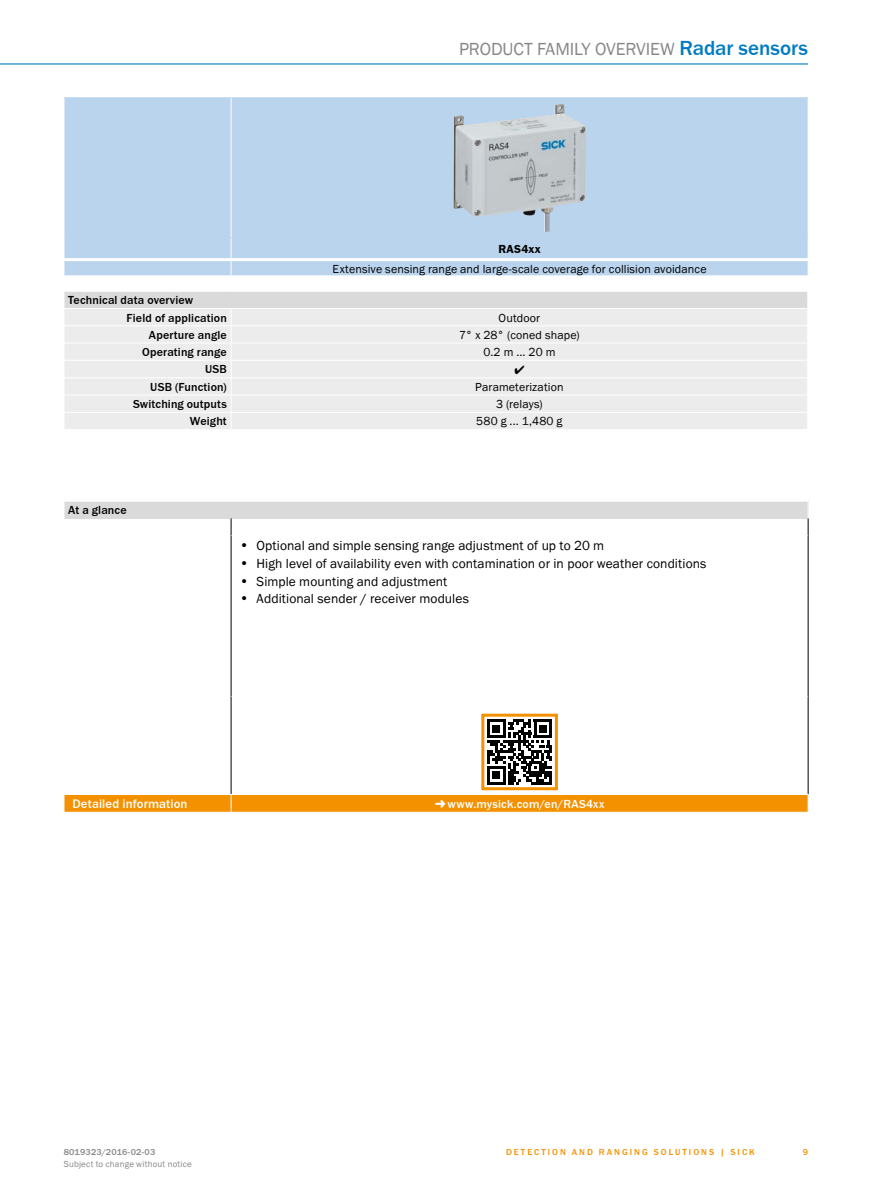
<style>
.page{position:relative;width:893px;height:1188px;background:#fff}
.page>*{position:absolute;margin:0;border:0;box-sizing:border-box;transform-origin:0 0}
.t1{font:18px "SICK Franklin";letter-spacing:-.01em;color:#878786}
.t2{font:13.5px "SICK Franklin";color:#000}
.t3{font:500 12.75px "SICK Franklin";color:#fff}
.t4{font:12px "SICK Franklin";letter-spacing:.015em;color:#000}
.t5{font:500 12px/17.2px "SICK Franklin";letter-spacing:.015em;color:#000}
.t6{font:500 12px "SICK Franklin";letter-spacing:.02em;color:#fff}
.t7{font:700 12px "SICK Franklin";letter-spacing:.025em;color:#000}
.t8{font:12px "SICK Symbols OT";color:#000}
.t9{font:500 9px "SICK Franklin";letter-spacing:.225em;color:#f39100}
.t10{font:9px "SICK Franklin";color:#878786}
.t11{font:500 9px "SICK Franklin";letter-spacing:.02em;color:#878786}
.s1{font-weight:500;font-size:21px;color:#007bc1}
.s2{font-size:14.25px}
</style>
<div class="page">
<hr style="left:0;top:63px;width:808px;height:2px;background:#007bc1">
<div style="left:65px;top:99px;width:743px;height:139px;background:#bad4ee"></div>
<hr style="left:64px;top:98px;width:167px;height:1px;background:#bad4ee">
<hr style="left:64px;top:98px;width:1px;height:140px;background:#fff">
<hr style="left:231px;top:98px;width:577px;height:1px;background:#bad4ee">
<hr style="left:231px;top:98px;width:1px;height:140px;background:#fff">
<svg style="left:64px;top:238px;width:744px;height:37px;background:#bfd7ef"></svg>
<img style="left:453px;top:104px;width:133px;height:128px">
<div style="left:64px;top:291px;width:744px;height:18px;background:#dadada"></div>
<div style="left:65px;top:309px;width:742px;height:120px;background:#ececed"></div>
<div style="left:65px;top:327px;width:742px;height:85px;background:#ececed"></div>
<hr style="left:64px;top:291px;width:167px;height:1px;background:#fff">
<hr style="left:231px;top:291px;width:577px;height:1px;background:#fff">
<hr style="left:64px;top:308px;width:167px;height:1px;background:#fff">
<hr style="left:231px;top:308px;width:577px;height:1px;background:#fff">
<hr style="left:64px;top:326px;width:167px;height:1px;background:#fff">
<hr style="left:231px;top:326px;width:577px;height:1px;background:#fff">
<hr style="left:64px;top:343px;width:167px;height:1px;background:#fff">
<hr style="left:231px;top:343px;width:577px;height:1px;background:#fff">
<hr style="left:231px;top:378px;width:577px;height:1px;background:#fff">
<hr style="left:231px;top:395px;width:577px;height:1px;background:#fff">
<hr style="left:64px;top:360px;width:167px;height:1px;background:#fff">
<hr style="left:64px;top:378px;width:167px;height:1px;background:#fff">
<hr style="left:64px;top:395px;width:167px;height:1px;background:#fff">
<hr style="left:231px;top:360px;width:577px;height:1px;background:#fff">
<hr style="left:64px;top:412px;width:167px;height:1px;background:#fff">
<svg style="left:64px;top:292px;width:1px;height:16px"></svg>
<hr style="left:231px;top:412px;width:577px;height:1px;background:#fff">
<svg style="left:231px;top:309px;width:1px;height:120px"></svg>
<svg style="left:807px;top:292px;width:1px;height:16px"></svg>
<div style="left:64px;top:501px;width:744px;height:17px;background:#dadada"></div>
<svg style="left:231px;top:518px;width:1px;height:17px"></svg>
<hr style="left:231px;top:536px;width:1px;height:161px;background:#000">
<hr style="left:808px;top:536px;width:1px;height:161px;background:#000">
<hr style="left:231px;top:696px;width:577px;height:1px;background:#fff">
<hr style="left:231px;top:697px;width:1px;height:97px;background:#000">
<hr style="left:808px;top:697px;width:1px;height:97px;background:#000">
<hr style="left:64px;top:501px;width:167px;height:1px;background:#fff">
<svg style="left:64px;top:502px;width:1px;height:16px"></svg>
<hr style="left:231px;top:501px;width:577px;height:1px;background:#fff">
<svg style="left:808px;top:501px;width:1px;height:35px"></svg>
<svg style="left:487px;top:719px;width:65px;height:66px"></svg>
<svg style="left:487px;top:720px;width:65px;height:64px"></svg>
<div style="left:481px;top:714px;width:77px;height:76px;border:3px solid #f39100"></div>
<svg style="left:64px;top:794px;width:745px;height:18px;background:#f39812"></svg>
<h1 class="t1" style="left:459px;top:38px;width:350px">Product family overview <span class="s1">Radar sensors</span></h1>
<p class="t5" style="left:127px;top:292px;width:102px;text-indent:-58px">Technical data overview<br>Field of application</p>
<p class="t7" style="left:498px;top:242px;width:44px">RAS4xx</p>
<p class="t4" style="left:333px;top:261px;width:375px">Extensive sensing range and large-scale coverage for collision avoidance</p>
<p class="t4" style="left:499px;top:310px;width:43px">Outdoor</p>
<p class="t5" style="left:149px;top:326px;width:79px">Aperture angle</p>
<p class="t4" style="left:459px;top:327px;width:122px">7° x 28° (coned shape)</p>
<p class="t5" style="left:142px;top:344px;width:86px">Operating range</p>
<p class="t4" style="left:483px;top:345px;width:74px">0.2 m ... 20 m</p>
<p class="t5" style="left:205px;top:361px;width:23px">US B</p>
<p class="t8" style="left:514px;top:364px;width:12px">●</p>
<p class="t5" style="left:150px;top:378px;width:78px">USB (Function)</p>
<p class="t4" style="left:475px;top:379px;width:90px">Parameterization</p>
<p class="t5" style="left:133px;top:396px;width:95px">Switching outputs</p>
<p class="t4" style="left:496px;top:397px;width:48px">3 (relays)</p>
<p class="t5" style="left:190px;top:413px;width:38px">Weight</p>
<p class="t4" style="left:476px;top:414px;width:88px">580 g ... 1,480 g</p>
<p class="t5" style="left:68px;top:502px;width:60px">At a glance</p>
<p class="t2" style="left:240px;top:537px;width:366px"><span class="s2">•</span> Optional and simple sensing range adjustment of up to 20 m</p>
<p class="t2" style="left:240px;top:555px;width:468px"><span class="s2">•</span> High level of availability even with contamination or in poor weather conditions</p>
<p class="t2" style="left:240px;top:573px;width:209px"><span class="s2">•</span> Simple mounting and adjustment</p>
<p class="t2" style="left:240px;top:591px;width:231px"><span class="s2">•</span> Additional sender / receiver modules</p>
<p class="t3" style="left:72px;top:796px;width:116px">Detailed information</p>
<p class="t6" style="left:448px;top:796px;width:158px">www.mysick.com/en/RAS4xx</p>
<p class="t11" style="left:64px;top:1146px;width:93px">8019323/2016-02-03</p>
<p class="t9" style="left:506px;top:1146px;width:231px">Detection and ranging solutions | SIC</p>
<p class="t9" style="left:749px;top:1146px;width:7px">K</p>
<p class="t10" style="left:64px;top:1159px;width:130px">Subject to change without notice</p>
<p class="t9" style="left:803px;top:1146px;width:7px">9</p>
</div>
